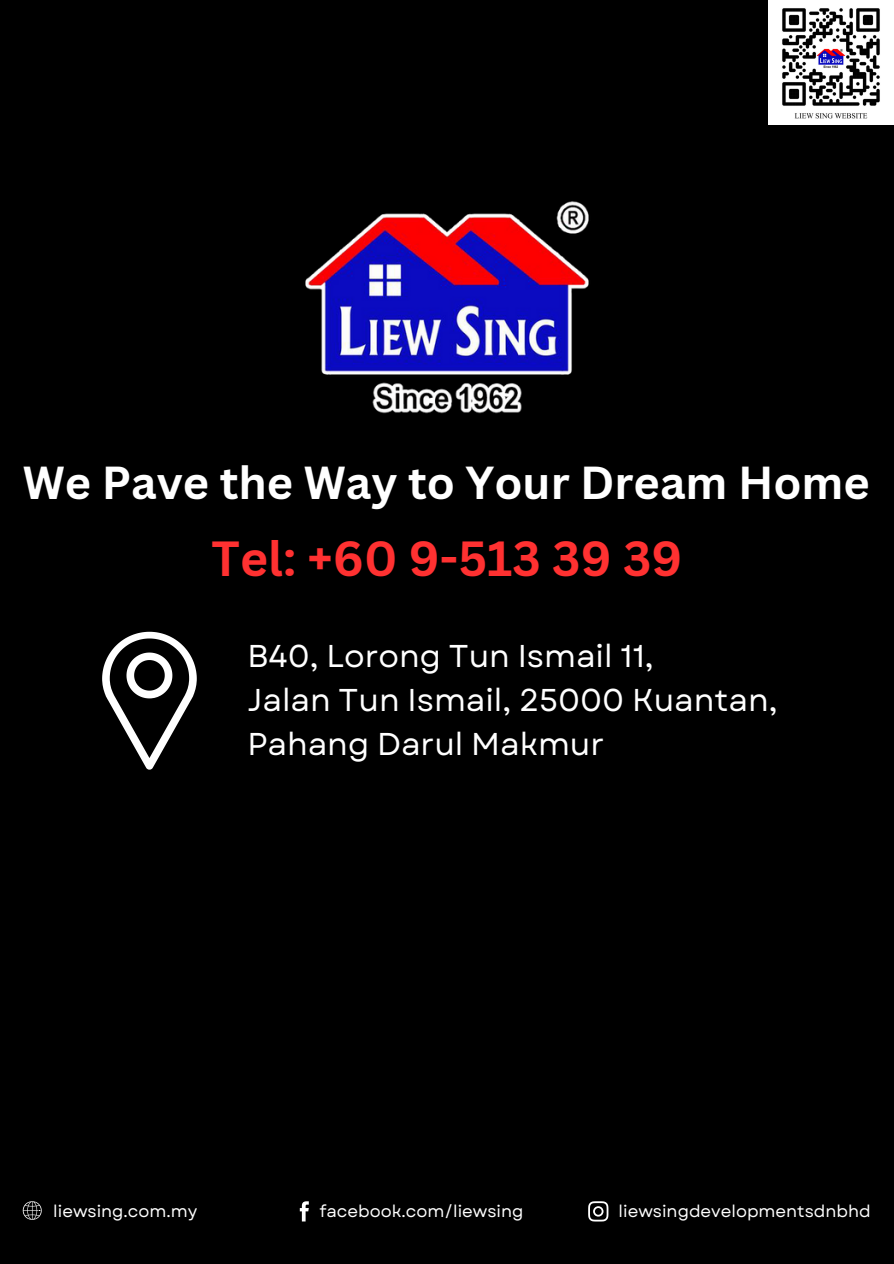
<style>
.page{position:relative;width:894px;height:1264px;background:#fff}
.page>*{position:absolute;margin:0;border:0;box-sizing:border-box;transform-origin:0 0}
.t1{font:700 48px "Canva Sans";color:#ff3131}
.t2{font:700 45px "Canva Sans";color:#fff}
.t3{font:31.5px/43.8px "Garet";color:#fff}
.t4{font:16.8px "Garet";color:#fff}
</style>
<div class="page">
<div style="left:0;top:0;width:893px;height:1263px;background:#000"></div>
<img style="left:305px;top:201px;width:284px;height:213px">
<img style="left:768px;top:0;width:125px;height:125px">
<svg style="left:23px;top:1201px;width:19px;height:18px"></svg>
<svg style="left:300px;top:1201px;width:9px;height:20px"></svg>
<svg style="left:588px;top:1201px;width:20px;height:20px"></svg>
<svg style="left:102px;top:631px;width:95px;height:138px"></svg>
<h1 class="t2" style="left:23px;top:450px;width:848px">We Pave the Way to Your Dream Home</h1>
<h1 class="t1" style="left:211px;top:525px;width:472px">Tel: +60 9-513 39 39</h1>
<p class="t3" style="left:247px;top:634px;width:531px">B40, Lorong Tun Ismail 11,<br>Jalan Tun Ismail, 25000 Kuantan,<br>Pahang Darul Makmur</p>
<p class="t4" style="left:53px;top:1198px;width:145px">liewsing.com.my</p>
<h2 class="t4" style="left:319px;top:1198px;width:205px">facebook.com/liewsing</h2>
<p class="t4" style="left:618px;top:1198px;width:253px">liewsingdevelopmentsdnbhd</p>
</div>
